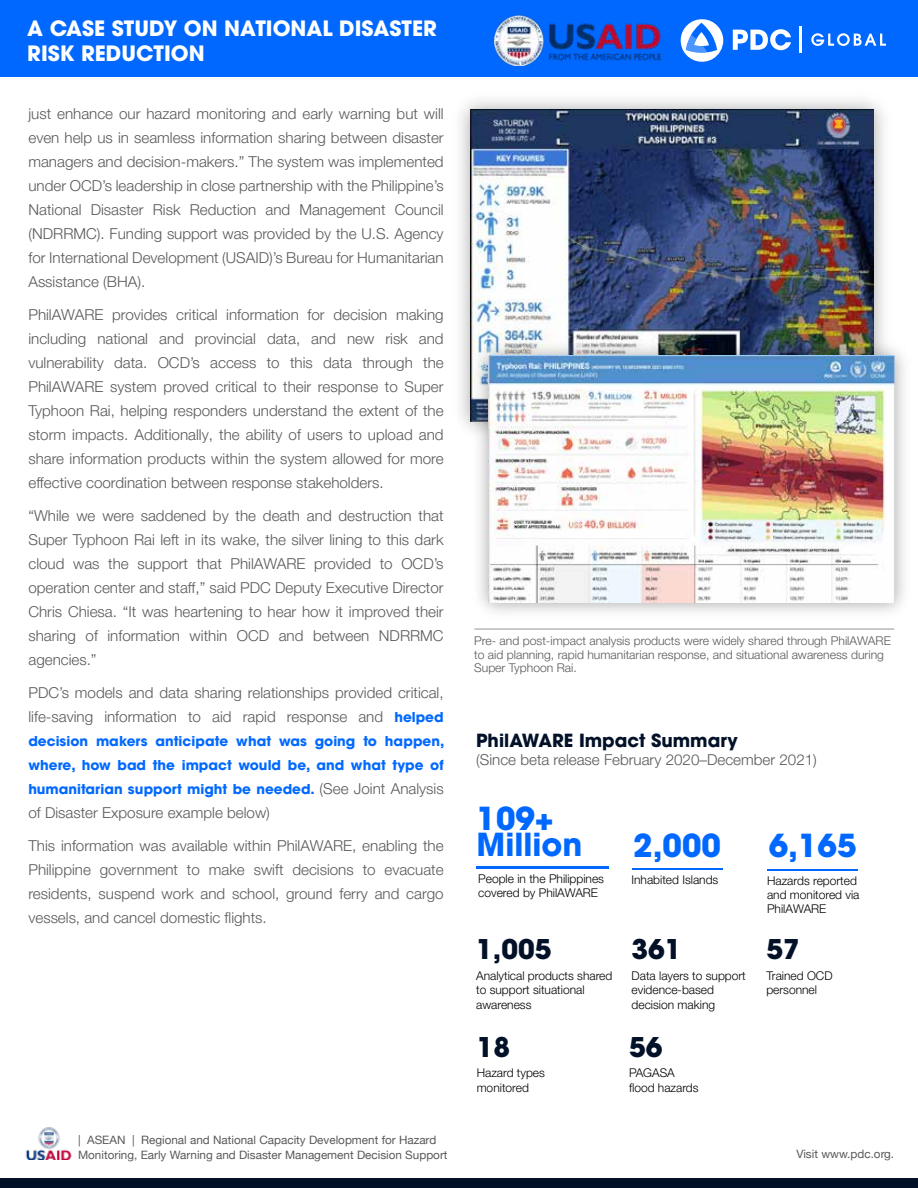
<style>
.page{position:relative;width:918px;height:1188px;background:#fff}
.page>*{position:absolute;margin:0;border:0;box-sizing:border-box;transform-origin:0 0}
.t1{font:700 31.5px/25.2px "ITC Avant Garde Std";color:#0068ff}
.t2{font:700 27px "ITC Avant Garde Std";color:#021128}
.t3{font:700 21px/25.2px "ITC Avant Garde Std";color:#fff}
.t4{font:700 18px "ITC Avant Garde Std";color:#021128}
.t5{font:300 15px/24px "Helvetica Neue LT Pro";color:#58595b;text-align:justify}
.t6{font:700 13.5px/24px "ITC Avant Garde Std";color:#0068ff;text-align:justify}
.t7{font:300 12px/14.4px "Helvetica Neue LT Pro";color:#000}
.t8{font:300 12px/13.5px "Helvetica Neue LT Pro";color:#58595b}
.t9{font:11.55px/15px "Helvetica Neue";color:#58595b}
.s1{font-family:"ITC Avant Garde Std";font-weight:700;font-size:13.5px;color:#0068ff}
.s2{font-family:"Helvetica Neue LT Pro";font-weight:300;font-size:15px;color:#58595b}
</style>
<div class="page">
<div style="left:0;top:0;width:918px;height:77px;background:#0068ff"></div>
<div style="left:1px;top:1179px;width:917px;height:9px;background:#021128"></div>
<img style="left:470px;top:109px;width:404px;height:224px">
<img style="left:466px;top:333px;width:438px;height:279px">
<img style="left:488px;top:356px;width:407px;height:247px">
<hr style="left:474px;top:629px;width:420px;height:1px;background:#939598">
<hr style="left:476px;top:867px;width:133px;height:2px;background:#0068ff">
<hr style="left:632px;top:868px;width:91px;height:2px;background:#0068ff">
<hr style="left:768px;top:869px;width:90px;height:2px;background:#0068ff">
<svg style="left:733px;top:29px;width:58px;height:21px"></svg>
<hr style="left:800px;top:27px;width:2px;height:26px;background:#fff">
<svg style="left:811px;top:33px;width:75px;height:13px"></svg>
<svg style="left:680px;top:19px;width:43px;height:43px"></svg>
<img style="left:494px;top:16px;width:167px;height:50px">
<img style="left:25px;top:1127px;width:47px;height:32px">
<h3 class="t3" style="left:27px;top:15px;width:411px">A CASE STUDY ON NATIONAL DISASTER<br>RISK REDUCTION</h3>
<p class="t5" style="left:28px;top:101px;width:417px">just enhance our hazard monitoring and early warning but will even help us in seamless information sharing between disaster managers and decision-makers.” The system was implemented under OCD’s leadership in close partnership with the Philippine’s National Disaster Risk Reduction and Management Council (NDRRMC). Funding support was provided by the U.S. Agency for International Development (USAID)’s Bureau for Humanitarian Assistance (BHA).</p>
<p class="t5" style="left:28px;top:302px;width:417px">PhilAWARE provides critical information for decision making including national and provincial data, and new risk and vulnerability data. OCD’s access to this data through the PhilAWARE system proved critical to their response to Super Typhoon Rai, helping responders understand the extent of the storm impacts. Additionally, the ability of users to upload and share information products within the system allowed for more effective coordination between response stakeholders.</p>
<p class="t5" style="left:28px;top:503px;width:417px">“While we were saddened by the death and destruction that Super Typhoon Rai left in its wake, the silver lining to this dark cloud was the support that PhilAWARE provided to OCD’s operation center and staff,” said PDC Deputy Executive Director Chris Chiesa. “It was heartening to hear how it improved their sharing of information within OCD and between NDRRMC agencies.”</p>
<p class="t5" style="left:28px;top:680px;width:417px">PDC’s models and data sharing relationships provided critical, life-saving information to aid rapid response and <span class="s1">helped</span></p>
<p class="t6" style="left:28px;top:728px;width:417px">decision makers anticipate what was going to happen, where, how bad the impact would be, and what type of humanitarian support might be needed. <span class="s2">(See Joint Analysis</span></p>
<p class="t5" style="left:28px;top:800px;width:243px">of Disaster Exposure example below)</p>
<p class="t5" style="left:28px;top:833px;width:417px">This information was available within PhilAWARE, enabling the Philippine government to make swift decisions to evacuate residents, suspend work and school, ground ferry and cargo vessels, and cancel domestic flights.</p>
<p class="t9" style="left:78px;top:1133px;width:371px">| ASEAN | Regional and National Capacity Development for Hazard<br>Monitoring, Early Warning and Disaster Management Decision Support</p>
<p class="t8" style="left:474px;top:634px;width:418px">Pre- and post-impact analysis products were widely shared through PhilAWARE to aid planning, rapid humanitarian response, and situational awareness during<br>Super Typhoon Rai.</p>
<p class="t4" style="left:476px;top:729px;width:263px">PhilAWARE Impact Summary</p>
<p class="t5" style="left:476px;top:748px;width:342px">(Since beta release February 2020–December 2021)</p>
<h1 class="t1" style="left:477px;top:806px;width:107px">109+<br>Million</h1>
<p class="t7" style="left:478px;top:871px;width:127px">People in the Philippines covered by PhilAWARE</p>
<h2 class="t2" style="left:476px;top:931px;width:77px">1,005</h2>
<p class="t7" style="left:476px;top:968px;width:138px">Analytical products shared to support situational awareness</p>
<h2 class="t2" style="left:477px;top:1029px;width:35px">18</h2>
<p class="t7" style="left:477px;top:1066px;width:70px">Hazard types monitored</p>
<h1 class="t1" style="left:633px;top:832px;width:89px">2,000</h1>
<p class="t7" style="left:632px;top:872px;width:88px">Inhabited Islands</p>
<h2 class="t2" style="left:632px;top:931px;width:52px">361</h2>
<p class="t7" style="left:632px;top:968px;width:116px">Data layers to support evidence-based decision making</p>
<h2 class="t2" style="left:629px;top:1029px;width:35px">56</h2>
<p class="t7" style="left:629px;top:1066px;width:71px">PAGASA flood hazards</p>
<h1 class="t1" style="left:769px;top:833px;width:89px">6,165</h1>
<p class="t7" style="left:767px;top:873px;width:94px">Hazards reported and monitored via<br>PhilAWARE</p>
<h2 class="t2" style="left:766px;top:931px;width:35px">57</h2>
<p class="t7" style="left:766px;top:968px;width:68px">Trained OCD personnel</p>
<p class="t9" style="left:796px;top:1148px;width:99px">Visit www.pdc.org.</p>
</div>
